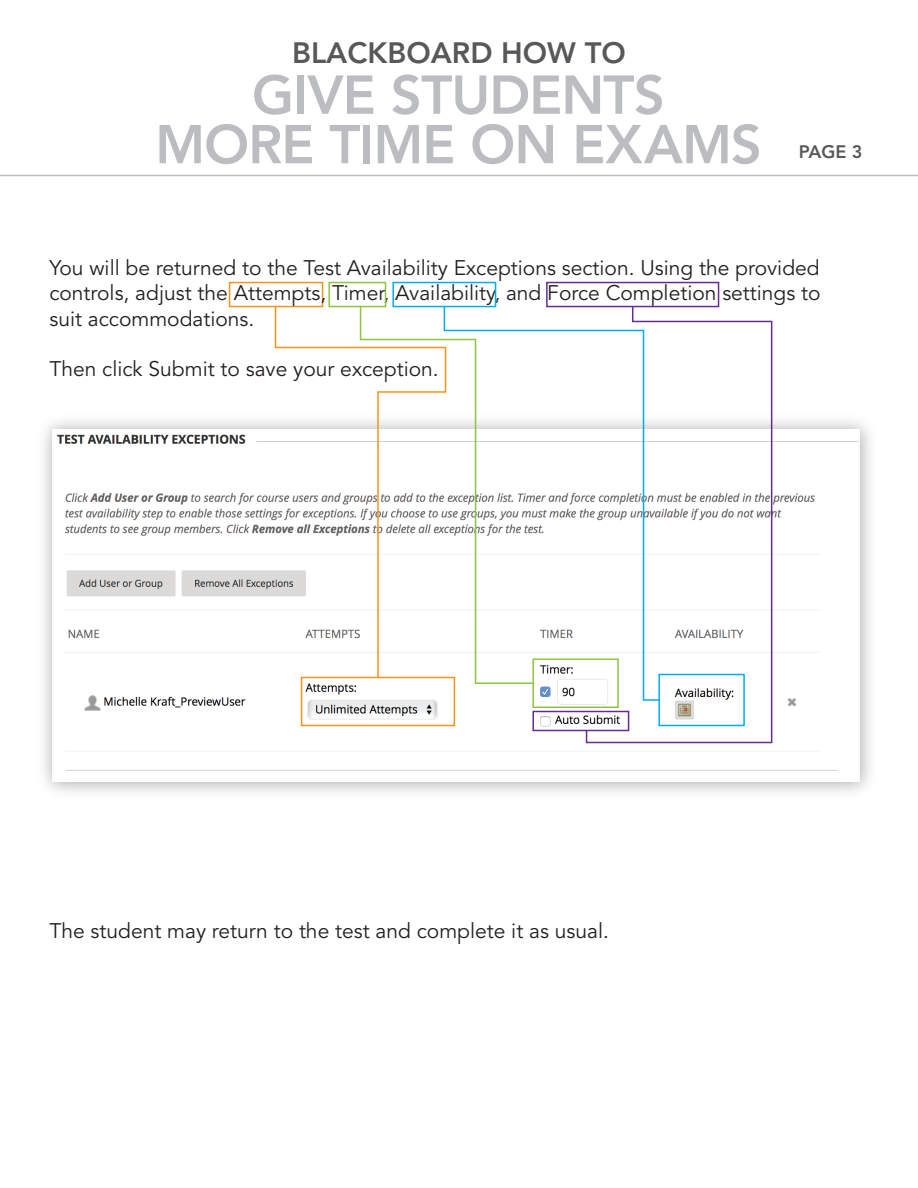
<style>
.page{position:relative;width:918px;height:1188px;background:#fff}
.page>*{position:absolute;margin:0;border:0;box-sizing:border-box;transform-origin:0 0}
.t1{font:800 54.15px/49.5px "Avenir LT Std";letter-spacing:-.02em;color:#bcbdc0;text-align:center}
.t2{font:800 29.25px "Avenir LT Std";color:#57585a}
.t3{font:21px/25.2px "Avenir LT Std";color:#231f20;text-align:justify}
.t4{font:800 18px "Avenir LT Std";color:#57585a}
</style>
<div class="page">
<div style="left:229px;top:282px;width:94px;height:25px;border:2px solid #f7931d"></div>
<hr style="left:0;top:175px;width:918px;height:1px;background:#bcbdc0">
<img style="left:53px;top:429px;width:807px;height:352px">
<div style="left:301px;top:677px;width:154px;height:49px;border:2px solid #f7931d"></div>
<svg style="left:274px;top:305px;width:85px;height:374px"></svg>
<div style="left:328px;top:282px;width:58px;height:25px;border:2px solid #8bc63e"></div>
<div style="left:532px;top:658px;width:87px;height:50px;border:2px solid #8bc63e"></div>
<div style="left:532px;top:711px;width:97px;height:20px;border:2px solid #652d91"></div>
<svg style="left:359px;top:305px;width:84px;height:380px"></svg>
<div style="left:392px;top:282px;width:104px;height:25px;border:2px solid #00aeef"></div>
<svg style="left:443px;top:305px;width:142px;height:397px"></svg>
<div style="left:546px;top:282px;width:173px;height:25px;border:2px solid #652d91"></div>
<svg style="left:585px;top:305px;width:188px;height:439px"></svg>
<h2 class="t2" style="left:292px;top:36px;width:335px">BLACKBOARD HOW TO</h2>
<h1 class="t1" style="left:155px;top:70px;width:608px">GIVE STUDENTS<br>MORE TIME ON EXAMS</h1>
<p class="t4" style="left:799px;top:141px;width:65px">PAGE 3</p>
<p class="t3" style="left:49px;top:256px;width:773px">You will be returned to the Test Availability Exceptions section. Using the provided controls, adjust the Attempts, Timer, Availability, and Force Completion settings to suit accommodations.</p>
<p class="t3" style="left:49px;top:357px;width:391px">Then click Submit to save your exception.</p>
<p class="t3" style="left:49px;top:918px;width:561px">The student may return to the test and complete it as usual.</p>
</div>
